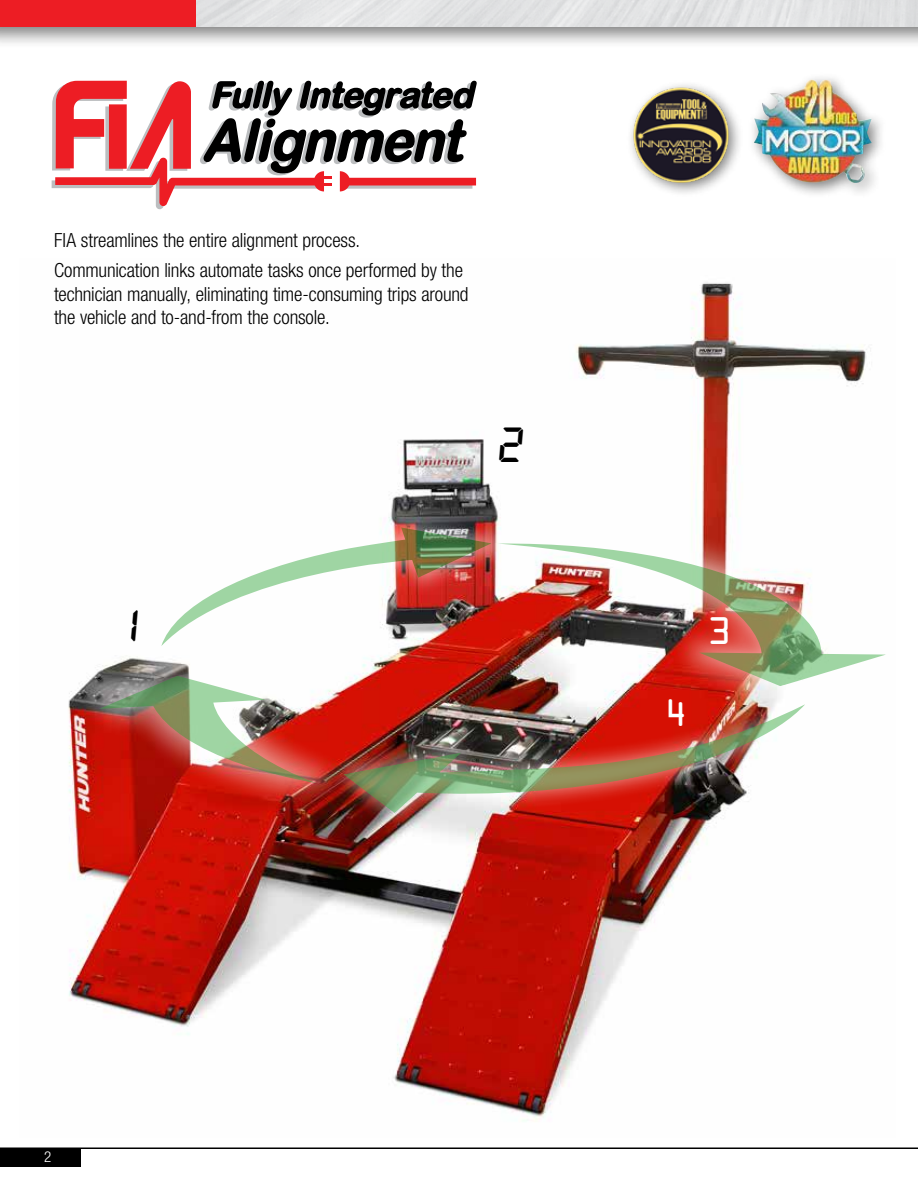
<style>
.page{position:relative;width:918px;height:1188px;background:#fff}
.page>*{position:absolute;margin:0;border:0;box-sizing:border-box;transform-origin:0 0}
.t1{font:italic 700 34.5px "DSEG7 Classic";color:#000}
.t2{font:34.5px "OCRA";color:#fff}
.t3{font:300 condensed 19.5px/30.2px "Helvetica Neue LT Std";letter-spacing:-.01em;color:#000}
.t4{font:300 condensed 15px "Helvetica Neue LT Std";color:#fff}
</style>
<div class="page">
<div style="left:0;top:1148px;width:81px;height:19px;background:#000"></div>
<hr style="left:0;top:1148px;width:918px;height:1px;background:#000">
<img style="left:69px;top:282px;width:802px;height:839px">
<svg style="left:466px;top:482px;width:405px;height:252px"></svg>
<svg style="left:486px;top:509px;width:385px;height:193px"></svg>
<img style="left:497px;top:543px;width:389px;height:143px">
<img style="left:320px;top:683px;width:512px;height:155px">
<img style="left:348px;top:704px;width:457px;height:109px">
<img style="left:68px;top:640px;width:280px;height:187px">
<img style="left:85px;top:668px;width:243px;height:132px">
<svg style="left:132px;top:499px;width:387px;height:168px"></svg>
<img style="left:161px;top:528px;width:330px;height:118px">
<svg style="left:52px;top:81px;width:425px;height:128px"></svg>
<div style="left:626px;top:80px;width:118px;height:118px;background:#000;opacity:.5"></div>
<img style="left:632px;top:86px;width:99px;height:99px">
<div style="left:747px;top:72px;width:140px;height:126px;background:#000;opacity:.5"></div>
<img style="left:754px;top:80px;width:118px;height:103px">
<div style="left:0;top:0;width:918px;height:49px;background:#000;opacity:.5"></div>
<img style="left:196px;top:0;width:722px;height:27px">
<div style="left:0;top:0;width:196px;height:27px;background:#ed1d24"></div>
<p class="t3" style="left:54px;top:225px;width:410px">FIA streamlines the entire alignment process.<br>Communication links automate tasks once performed by the</p>
<p class="t3" style="left:54px;top:282px;width:416px;line-height:23.4px">technician manually, eliminating time-consuming trips around the vehicle and to-and-from the console.</p>
<h1 class="t1" style="left:497px;top:429px;width:30px">2</h1>
<h1 class="t1" style="left:112px;top:611px;width:30px">1</h1>
<h1 class="t2" style="left:663px;top:698px;width:26px">4</h1>
<h1 class="t2" style="left:707px;top:616px;width:26px">3</h1>
<p class="t4" style="left:44px;top:1148px;width:9px">2</p>
</div>
